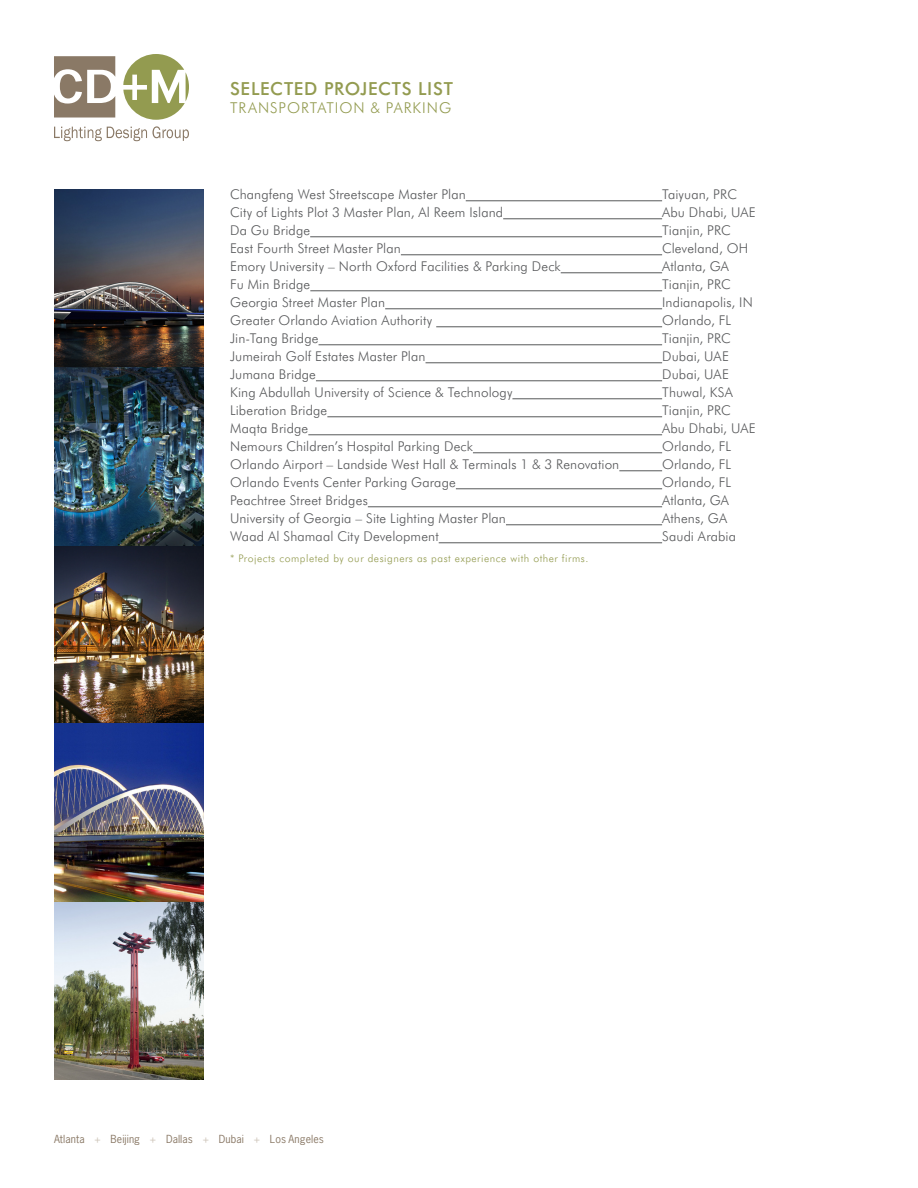
<style>
.page{position:relative;width:918px;height:1188px;background:#fff}
.page>*{position:absolute;margin:0;border:0;box-sizing:border-box;transform-origin:0 0}
.t1{font:500 18px "Futura BT";letter-spacing:.035em;color:#939b50}
.t2{font:300 15px "Futura BT";letter-spacing:.065em;color:#939b50}
.Body_-_Copy{font:300 13.5px "Futura BT";letter-spacing:.01em;color:#57585a}
.t3{font:300 10.5px "Futura BT";letter-spacing:.05em;color:#939b50}
.t4{font:10.5px "News Gothic Std";letter-spacing:.01em;color:#8a7966}
.s1{color:#cdc4b8}
</style>
<div class="page">
<svg style="left:54px;top:56px;width:61px;height:62px"></svg>
<svg style="left:123px;top:54px;width:66px;height:66px"></svg>
<svg style="left:54px;top:126px;width:135px;height:15px"></svg>
<img style="left:54px;top:189px;width:149px;height:891px">
<hr style="left:466px;top:201px;width:196px;height:1px;background:#57585a">
<hr style="left:503px;top:219px;width:159px;height:1px;background:#57585a">
<hr style="left:310px;top:237px;width:352px;height:1px;background:#57585a">
<hr style="left:401px;top:255px;width:261px;height:1px;background:#57585a">
<hr style="left:561px;top:273px;width:101px;height:1px;background:#57585a">
<hr style="left:310px;top:291px;width:352px;height:1px;background:#57585a">
<hr style="left:385px;top:309px;width:277px;height:1px;background:#57585a">
<hr style="left:436px;top:327px;width:226px;height:1px;background:#57585a">
<hr style="left:319px;top:345px;width:343px;height:1px;background:#57585a">
<hr style="left:426px;top:363px;width:236px;height:1px;background:#57585a">
<hr style="left:316px;top:381px;width:346px;height:1px;background:#57585a">
<hr style="left:512px;top:399px;width:150px;height:1px;background:#57585a">
<hr style="left:327px;top:417px;width:335px;height:1px;background:#57585a">
<hr style="left:308px;top:435px;width:354px;height:1px;background:#57585a">
<hr style="left:473px;top:453px;width:189px;height:1px;background:#57585a">
<hr style="left:619px;top:471px;width:43px;height:1px;background:#57585a">
<hr style="left:456px;top:489px;width:206px;height:1px;background:#57585a">
<hr style="left:368px;top:507px;width:294px;height:1px;background:#57585a">
<hr style="left:506px;top:525px;width:156px;height:1px;background:#57585a">
<hr style="left:439px;top:543px;width:223px;height:1px;background:#57585a">
<p class="t1" style="left:230px;top:77px;width:224px">SELECTED PROJECTS LIST</p>
<p class="t2" style="left:230px;top:98px;width:223px">TRANSPORTATION &amp; PARKING</p>
<p class="Body_-_Copy" style="left:230px;top:186px;width:237px">Changfeng West Streetscape Master Plan</p>
<p class="Body_-_Copy" style="left:662px;top:186px;width:76px">Taiyuan, PRC</p>
<p class="Body_-_Copy" style="left:230px;top:204px;width:275px">City of Lights Plot 3 Master Plan, Al Reem Island</p>
<p class="Body_-_Copy" style="left:662px;top:204px;width:95px">Abu Dhabi, UAE</p>
<p class="Body_-_Copy" style="left:230px;top:222px;width:82px">Da Gu Bridge</p>
<p class="Body_-_Copy" style="left:662px;top:222px;width:70px">Tianjin, PRC</p>
<p class="Body_-_Copy" style="left:230px;top:240px;width:172px">East Fourth Street Master Plan</p>
<p class="Body_-_Copy" style="left:662px;top:240px;width:88px">Cleveland, OH</p>
<p class="Body_-_Copy" style="left:230px;top:258px;width:332px">Emory University – North Oxford Facilities &amp; Parking Deck</p>
<p class="Body_-_Copy" style="left:662px;top:258px;width:68px">Atlanta, GA</p>
<p class="Body_-_Copy" style="left:230px;top:276px;width:82px">Fu Min Bridge</p>
<p class="Body_-_Copy" style="left:662px;top:276px;width:70px">Tianjin, PRC</p>
<p class="Body_-_Copy" style="left:230px;top:294px;width:157px">Georgia Street Master Plan</p>
<p class="Body_-_Copy" style="left:662px;top:294px;width:92px">Indianapolis, IN</p>
<p class="Body_-_Copy" style="left:230px;top:312px;width:204px">Greater Orlando Aviation Authority</p>
<p class="Body_-_Copy" style="left:662px;top:312px;width:70px">Orlando, FL</p>
<p class="Body_-_Copy" style="left:230px;top:330px;width:90px">Jin-Tang Bridge</p>
<p class="Body_-_Copy" style="left:662px;top:330px;width:70px">Tianjin, PRC</p>
<p class="Body_-_Copy" style="left:230px;top:348px;width:197px">Jumeirah Golf Estates Master Plan</p>
<p class="Body_-_Copy" style="left:662px;top:348px;width:68px">Dubai, UAE</p>
<p class="Body_-_Copy" style="left:230px;top:366px;width:87px">Jumana Bridge</p>
<p class="Body_-_Copy" style="left:662px;top:366px;width:68px">Dubai, UAE</p>
<p class="Body_-_Copy" style="left:230px;top:384px;width:284px">King Abdullah University of Science &amp; Technology</p>
<p class="Body_-_Copy" style="left:662px;top:384px;width:72px">Thuwal, KSA</p>
<p class="Body_-_Copy" style="left:230px;top:402px;width:99px">Liberation Bridge</p>
<p class="Body_-_Copy" style="left:662px;top:402px;width:70px">Tianjin, PRC</p>
<p class="Body_-_Copy" style="left:230px;top:420px;width:80px">Maqta Bridge</p>
<p class="Body_-_Copy" style="left:662px;top:420px;width:95px">Abu Dhabi, UAE</p>
<p class="Body_-_Copy" style="left:230px;top:438px;width:244px">Nemours Children’s Hospital Parking Deck</p>
<p class="Body_-_Copy" style="left:662px;top:438px;width:70px">Orlando, FL</p>
<p class="Body_-_Copy" style="left:230px;top:456px;width:391px">Orlando Airport – Landside West Hall &amp; Terminals 1 &amp; 3 Renovation</p>
<p class="Body_-_Copy" style="left:662px;top:456px;width:70px">Orlando, FL</p>
<p class="Body_-_Copy" style="left:230px;top:474px;width:227px">Orlando Events Center Parking Garage</p>
<p class="Body_-_Copy" style="left:662px;top:474px;width:70px">Orlando, FL</p>
<p class="Body_-_Copy" style="left:230px;top:492px;width:139px">Peachtree Street Bridges</p>
<p class="Body_-_Copy" style="left:662px;top:492px;width:68px">Atlanta, GA</p>
<p class="Body_-_Copy" style="left:230px;top:510px;width:277px">University of Georgia – Site Lighting Master Plan</p>
<p class="Body_-_Copy" style="left:662px;top:510px;width:66px">Athens, GA</p>
<p class="Body_-_Copy" style="left:230px;top:528px;width:210px">Waad Al Shamaal City Development</p>
<p class="Body_-_Copy" style="left:662px;top:528px;width:75px">Saudi Arabia</p>
<p class="t3" style="left:230px;top:552px;width:360px">* Projects completed by our designers as past experience with other firms.</p>
<p class="t4" style="left:54px;top:1133px;width:272px">Atlanta <span class="s1">+</span> Beijing <span class="s1">+</span> Dallas <span class="s1">+</span> Dubai <span class="s1">+</span> Los Angeles</p>
</div>
